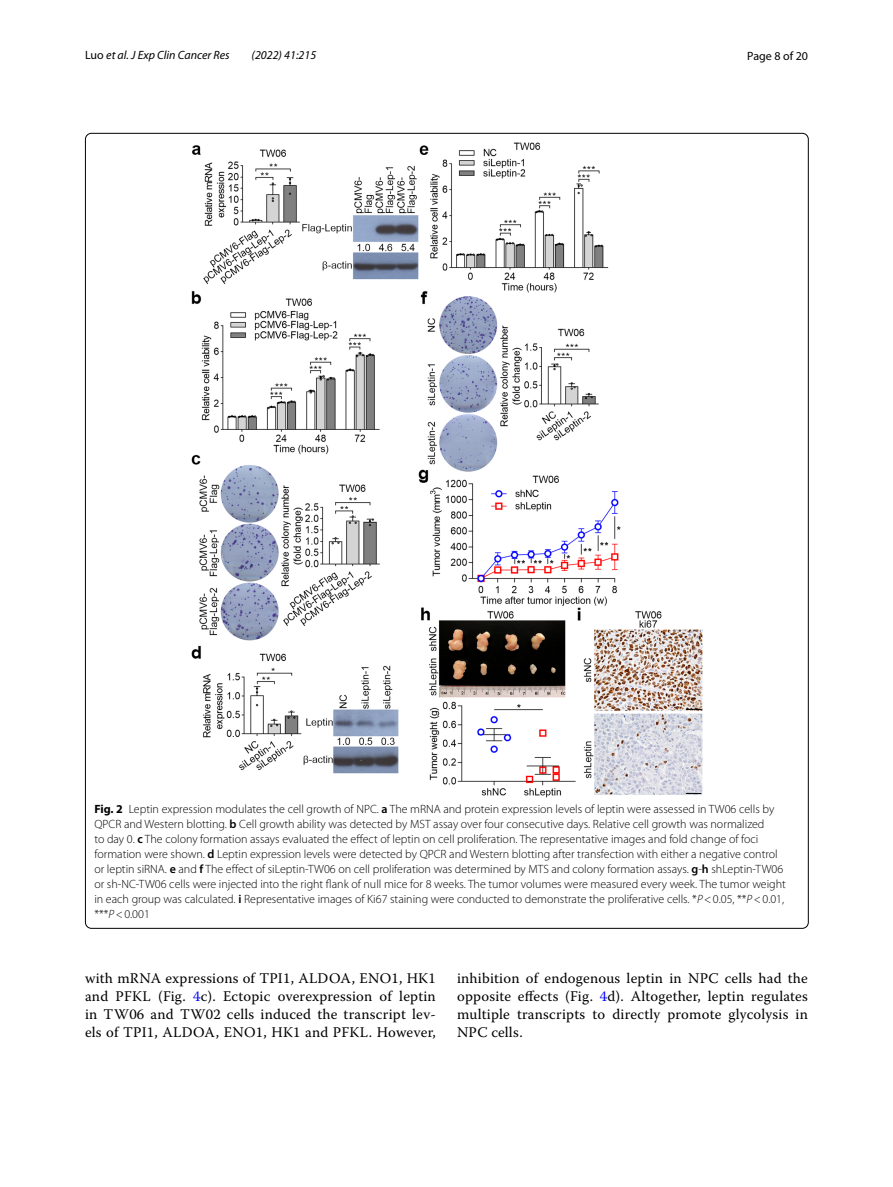
<style>
.page{position:relative;width:893px;height:1187px;background:#fff}
.page>*{position:absolute;margin:0;border:0;box-sizing:border-box;transform-origin:0 0}
.t1{font:14.7px/18px "Warnock Pro";letter-spacing:.015em;color:#000;text-align:justify}
.t2{font:300 12px/15px "Myriad Pro";color:#000}
.t3{font:italic 12px "Myriad Pro";color:#000}
.t4{font:12px "Myriad Pro";color:#000}
.s1{font-style:normal}
.s2{font-weight:700}
.s3{font-weight:600}
.s4{font-style:italic}
.s5{color:#00f}
</style>
<div class="page">
<img style="left:192px;top:142px;width:510px;height:655px">
<p class="t3" style="left:85px;top:48px;width:146px"><span class="s1">Luo</span> et al. J Exp Clin Cancer Res</p>
<p class="t3" style="left:252px;top:48px;width:66px">(2022) 41:215</p>
<p class="t4" style="left:747px;top:48px;width:62px">Page 8 of 20</p>
<p class="t2" style="left:94px;top:801px;width:693px"><span class="s2">Fig. 2</span> Leptin expression modulates the cell growth of NPC. <span class="s3">a</span> The mRNA and protein expression levels of leptin were assessed in TW06 cells by QPCR and Western blotting. <span class="s3">b</span> Cell growth ability was detected by MST assay over four consecutive days. Relative cell growth was normalized<br>to day 0. <span class="s3">c</span> The colony formation assays evaluated the effect of leptin on cell proliferation. The representative images and fold change of foci formation were shown. <span class="s3">d</span> Leptin expression levels were detected by QPCR and Western blotting after transfection with either a negative control or leptin siRNA. <span class="s3">e</span> and <span class="s3">f</span> The effect of siLeptin-TW06 on cell proliferation was determined by MTS and colony formation assays. <span class="s3">g</span>-<span class="s3">h</span> shLeptin-TW06 or sh-NC-TW06 cells were injected into the right flank of null mice for 8 weeks. The tumor volumes were measured every week. The tumor weight in each group was calculated. <span class="s3">i</span> Representative images of Ki67 staining were conducted to demonstrate the proliferative cells. *<span class="s4">P</span>&lt;0.05, **<span class="s4">P</span>&lt;0.01, ***<span class="s4">P</span>&lt;0.001</p>
<p class="t1" style="left:85px;top:968px;width:352px">with mRNA expressions of TPI1, ALDOA, ENO1, HK1 and PFKL (Fig. <span class="s5">4</span>c). Ectopic overexpression of leptin in TW06 and TW02 cells induced the transcript lev&shy;els of TPI1, ALDOA, ENO1, HK1 and PFKL. However,</p>
<p class="t1" style="left:457px;top:968px;width:352px">inhibition of endogenous leptin in NPC cells had the opposite effects (Fig. <span class="s5">4</span>d). Altogether, leptin regulates multiple transcripts to directly promote glycolysis in NPC cells.</p>
</div>
